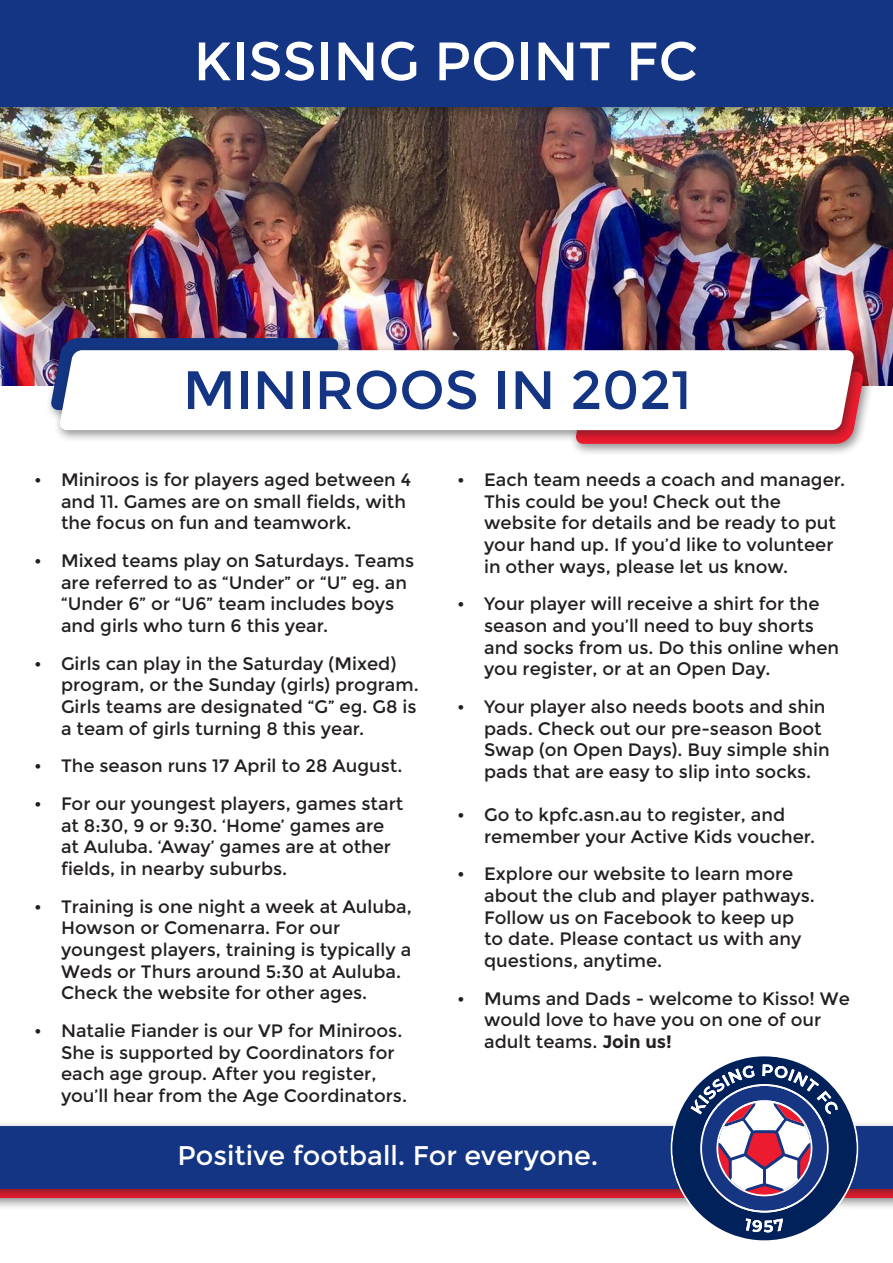
<style>
.page{position:relative;width:893px;height:1263px;background:#fff}
.page>*{position:absolute;margin:0;border:0;box-sizing:border-box;transform-origin:0 0}
.t1{font:54px "Montserrat";color:#fff}
.t2{font:54px "Montserrat";color:#133583}
.t3{font:27px "Montserrat";color:#fff}
.t4{font:18px/21.6px "Montserrat";color:#231f20}
.s1{font-weight:700}
</style>
<div class="page">
<img style="left:0;top:119px;width:893px;height:266px">
<div style="left:0;top:0;width:893px;height:119px;background:#231f20;opacity:.5"></div>
<div style="left:0;top:0;width:893px;height:106px;background:#133583"></div>
<div style="left:0;top:1142px;width:893px;height:69px;background:#231f20;opacity:.5"></div>
<div style="left:0;top:1120px;width:893px;height:81px;background:#231f20;opacity:.5"></div>
<div style="left:0;top:1126px;width:893px;height:63px;background:#133583"></div>
<div style="left:570px;top:366px;width:304px;height:91px;background:#231f20;opacity:.5"></div>
<div style="left:45px;top:333px;width:304px;height:90px;background:#231f20;opacity:.5"></div>
<svg style="left:50px;top:338px;width:290px;height:72px;background:#233c83"></svg>
<div style="left:54px;top:345px;width:811px;height:98px;background:#231f20;opacity:.5"></div>
<svg style="left:58px;top:350px;width:797px;height:80px"></svg>
<svg style="left:671px;top:1056px;width:187px;height:185px"></svg>
<p class="t1" style="left:194px;top:30px;width:506px">KISSING POINT FC</p>
<p class="t2" style="left:183px;top:359px;width:510px">MINIROOS IN 2021</p>
<p class="t4" style="left:61px;top:469px;width:351px;text-indent:-27px">• Miniroos is for players aged between 4 and 11. Games are on small fields, with the focus on fun and teamwork.</p>
<p class="t4" style="left:61px;top:550px;width:355px;text-indent:-27px">• Mixed teams play on Saturdays. Teams are referred to as “Under” or “U” eg. an “Under 6” or “U6” team includes boys and girls who turn 6 this year.</p>
<p class="t4" style="left:61px;top:653px;width:359px;text-indent:-27px">• Girls can play in the Saturday (Mixed) program, or the Sunday (girls) program.<br>Girls teams are designated “G” eg. G8 is a team of girls turning 8 this year.</p>
<p class="t4" style="left:34px;top:755px;width:370px">• The season runs 17 April to 28 August.</p>
<p class="t4" style="left:61px;top:793px;width:344px;text-indent:-27px">• For our youngest players, games start at 8:30, 9 or 9:30. ‘Home’ games are at Auluba. ‘Away’ games are at other fields, in nearby suburbs.</p>
<p class="t4" style="left:61px;top:896px;width:352px;text-indent:-27px">• Training is one night a week at Auluba, Howson or Comenarra. For our youngest players, training is typically a Weds or Thurs around 5:30 at Auluba.<br>Check the website for other ages.</p>
<p class="t4" style="left:61px;top:1020px;width:348px;text-indent:-27px">• Natalie Fiander is our VP for Miniroos.<br>She is supported by Coordinators for each age group. After you register, you’ll hear from the Age Coordinators.</p>
<p class="t4" style="left:484px;top:469px;width:363px;text-indent:-27px">• Each team needs a coach and manager.<br>This could be you! Check out the website for details and be ready to put your hand up. If you’d like to volunteer in other ways, please let us know.</p>
<p class="t4" style="left:484px;top:593px;width:356px;text-indent:-27px">• Your player will receive a shirt for the season and you’ll need to buy shorts and socks from us. Do this online when you register, or at an Open Day.</p>
<p class="t4" style="left:484px;top:696px;width:347px;text-indent:-27px">• Your player also needs boots and shin pads. Check out our pre-season Boot Swap (on Open Days). Buy simple shin pads that are easy to slip into socks.</p>
<p class="t4" style="left:484px;top:804px;width:333px;text-indent:-27px">• Go to kpfc.asn.au to register, and remember your Active Kids voucher.</p>
<p class="t4" style="left:484px;top:863px;width:332px;text-indent:-27px">• Explore our website to learn more about the club and player pathways.<br>Follow us on Facebook to keep up to date. Please contact us with any questions, anytime.</p>
<p class="t4" style="left:484px;top:988px;width:367px;text-indent:-27px">• Mums and Dads - welcome to Kisso! We would love to have you on one of our adult teams. <span class="s1">Join us!</span></p>
<p class="t3" style="left:178px;top:1140px;width:422px">Positive football. For everyone.</p>
</div>
